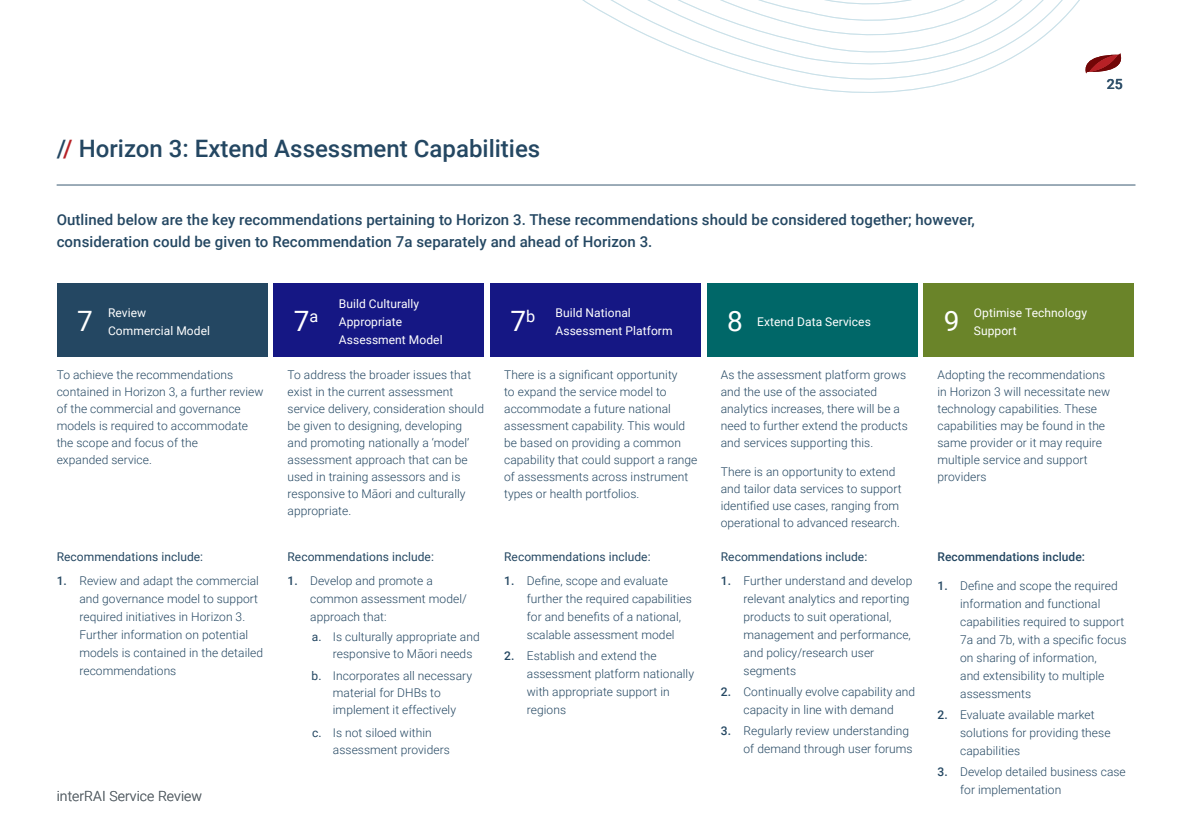
<style>
.page{position:relative;width:1191px;height:840px;background:#fff}
.page>*{position:absolute;margin:0;border:0;box-sizing:border-box;transform-origin:0 0}
.t1{font:28px "Roboto";color:#fff}
.t2{font:500 24px "Roboto";color:#244762}
.t3{font:16.4px "Roboto";color:#fff}
.t4{font:500 15px/22px "Roboto";letter-spacing:.005em;color:#244762}
.t5{font:300 14px "Roboto";letter-spacing:.005em;color:#5f686e}
.t6{font:500 14px "Roboto";color:#2f506a}
.t7{font:300 12px/17px "Roboto";letter-spacing:.005em;color:#244762}
.t8{font:12px/18px "Roboto";letter-spacing:.005em;color:#fff}
.t9{font:12px "Roboto";letter-spacing:.005em;color:#244762}
.t10{font:500 12px "Roboto";letter-spacing:.005em;color:#244762}
.s1{color:#b72126}
.s2{font-weight:500}
.s3{font-weight:400}
</style>
<div class="page">
<svg style="left:582px;top:0;width:498px;height:93px"></svg>
<svg style="left:1085px;top:53px;width:37px;height:21px"></svg>
<hr style="left:57px;top:184px;width:1078px;height:1px;background:#7c91a1">
<div style="left:57px;top:283px;width:211px;height:74px;background:#244762"></div>
<div style="left:273px;top:283px;width:211px;height:74px;background:#151784"></div>
<div style="left:490px;top:283px;width:211px;height:74px;background:#151784"></div>
<div style="left:706px;top:283px;width:211px;height:74px;background:#006768"></div>
<div style="left:923px;top:283px;width:211px;height:74px;background:#6a8429"></div>
<h2 class="t2" style="left:57px;top:132px;width:485px">/<span class="s1">/</span> Horizon 3: Extend Assessment Capabilities</h2>
<p class="t4" style="left:57px;top:208px;width:919px">Outlined below are the key recommendations pertaining to Horizon 3. These recommendations should be considered together; however, consideration could be given to Recommendation 7a separately and ahead of Horizon 3.</p>
<p class="t6" style="left:1106px;top:74px;width:17px">25</p>
<p class="t8" style="left:108px;top:303px;width:40px">Review</p>
<h1 class="t1" style="left:77px;top:301px;width:17px">7</h1>
<p class="t8" style="left:108px;top:321px;width:103px">Commercial Model</p>
<p class="t7" style="left:57px;top:365px;width:208px">To achieve the recommendations contained in Horizon 3, a further review of the commercial and governance models is required to accommodate the scope and focus of the<br>expanded service.</p>
<p class="t8" style="left:339px;top:294px;width:105px">Build Culturally<br>Appropriate<br>Assessment Model</p>
<h1 class="t1" style="left:294px;top:301px;width:26px">7<sup>a</sup></h1>
<p class="t7" style="left:287px;top:365px;width:198px">To address the broader issues that exist in the current assessment service delivery, consideration should be given to designing, developing and promoting nationally a ‘model’ assessment approach that can be used in training assessors and is responsive to Māori and culturally appropriate.</p>
<h3 class="t3" style="left:526px;top:304px;width:11px">b</h3>
<h1 class="t1" style="left:510px;top:301px;width:17px">7</h1>
<p class="t8" style="left:555px;top:303px;width:77px">Build National</p>
<p class="t8" style="left:555px;top:321px;width:118px">Assessment Platform</p>
<p class="t7" style="left:504px;top:365px;width:195px">There is a significant opportunity<br>to expand the service model to accommodate a future national assessment capability. This would be based on providing a common capability that could support a range of assessments across instrument types or health portfolios.</p>
<h1 class="t1" style="left:727px;top:301px;width:17px">8</h1>
<p class="t8" style="left:757px;top:312px;width:115px">Extend Data Services</p>
<p class="t7" style="left:721px;top:365px;width:188px">As the assessment platform grows and the use of the associated analytics increases, there will be a need to further extend the products and services supporting this.</p>
<p class="t7" style="left:721px;top:462px;width:182px">There is an opportunity to extend and tailor data services to support identified use cases, ranging from operational to advanced research.</p>
<p class="t8" style="left:974px;top:303px;width:115px">Optimise Technology</p>
<h1 class="t1" style="left:943px;top:301px;width:17px">9</h1>
<p class="t8" style="left:974px;top:321px;width:44px">Support</p>
<p class="t7" style="left:937px;top:365px;width:174px">Adopting the recommendations in Horizon 3 will necessitate new technology capabilities. These capabilities may be found in the same provider or it may require multiple service and support providers</p>
<p class="t9" style="left:57px;top:548px;width:148px">Recommendations include:</p>
<p class="t7" style="left:79px;top:570px;width:185px;line-height:18px;text-indent:-23px"><span class="s2">1.</span> Review and adapt the commercial and governance model to support required initiatives in Horizon 3.<br>Further information on potential models is contained in the detailed recommendations</p>
<p class="t5" style="left:57px;top:785px;width:147px">interRAI Service Review</p>
<p class="t9" style="left:287px;top:548px;width:148px">Recommendations include:</p>
<p class="t7" style="left:310px;top:570px;width:158px;line-height:18px;text-indent:-23px"><span class="s2">1.</span> Develop and promote a common assessment model/ approach that:</p>
<p class="t7" style="left:333px;top:627px;width:148px;text-indent:-21px"><span class="s3">a.</span> Is culturally appropriate and responsive to Māori needs</p>
<p class="t7" style="left:333px;top:666px;width:141px;text-indent:-21px"><span class="s3">b.</span> Incorporates all necessary material for DHBs to implement it effectively</p>
<p class="t7" style="left:333px;top:723px;width:118px;text-indent:-21px"><span class="s3">c.</span> Is not siloed within assessment providers</p>
<p class="t9" style="left:504px;top:548px;width:148px">Recommendations include:</p>
<p class="t7" style="left:527px;top:570px;width:167px;line-height:18px;text-indent:-23px"><span class="s2">1.</span> Define, scope and evaluate further the required capabilities for and benefits of a national, scalable assessment model</p>
<p class="t7" style="left:527px;top:645px;width:169px;line-height:18px;text-indent:-23px"><span class="s2">2.</span> Establish and extend the assessment platform nationally with appropriate support in regions</p>
<p class="t9" style="left:721px;top:548px;width:148px">Recommendations include:</p>
<p class="t7" style="left:743px;top:570px;width:170px;line-height:18px;text-indent:-23px"><span class="s2">1.</span> Further understand and develop relevant analytics and reporting products to suit operational, management and performance, and policy/research user segments</p>
<p class="t7" style="left:721px;top:681px;width:196px;line-height:18px;text-align:center"><span class="s2">2.</span> Continually evolve capability and capacity in line with demand</p>
<p class="t7" style="left:721px;top:720px;width:193px;line-height:18px;text-align:right"><span class="s2">3.</span> Regularly review understanding of demand through user forums</p>
<p class="t10" style="left:937px;top:548px;width:149px">Recommendations include:</p>
<p class="t7" style="left:960px;top:576px;width:168px;line-height:18px;text-indent:-23px"><span class="s2">1.</span> Define and scope the required information and functional capabilities required to support<br>7a and 7b, with a specific focus on sharing of information,<br>and extensibility to multiple assessments</p>
<p class="t7" style="left:960px;top:705px;width:152px;line-height:18px;text-indent:-23px"><span class="s2">2.</span> Evaluate available market solutions for providing these capabilities</p>
<p class="t7" style="left:960px;top:762px;width:167px;line-height:18px;text-indent:-23px"><span class="s2">3.</span> Develop detailed business case for implementation</p>
</div>
